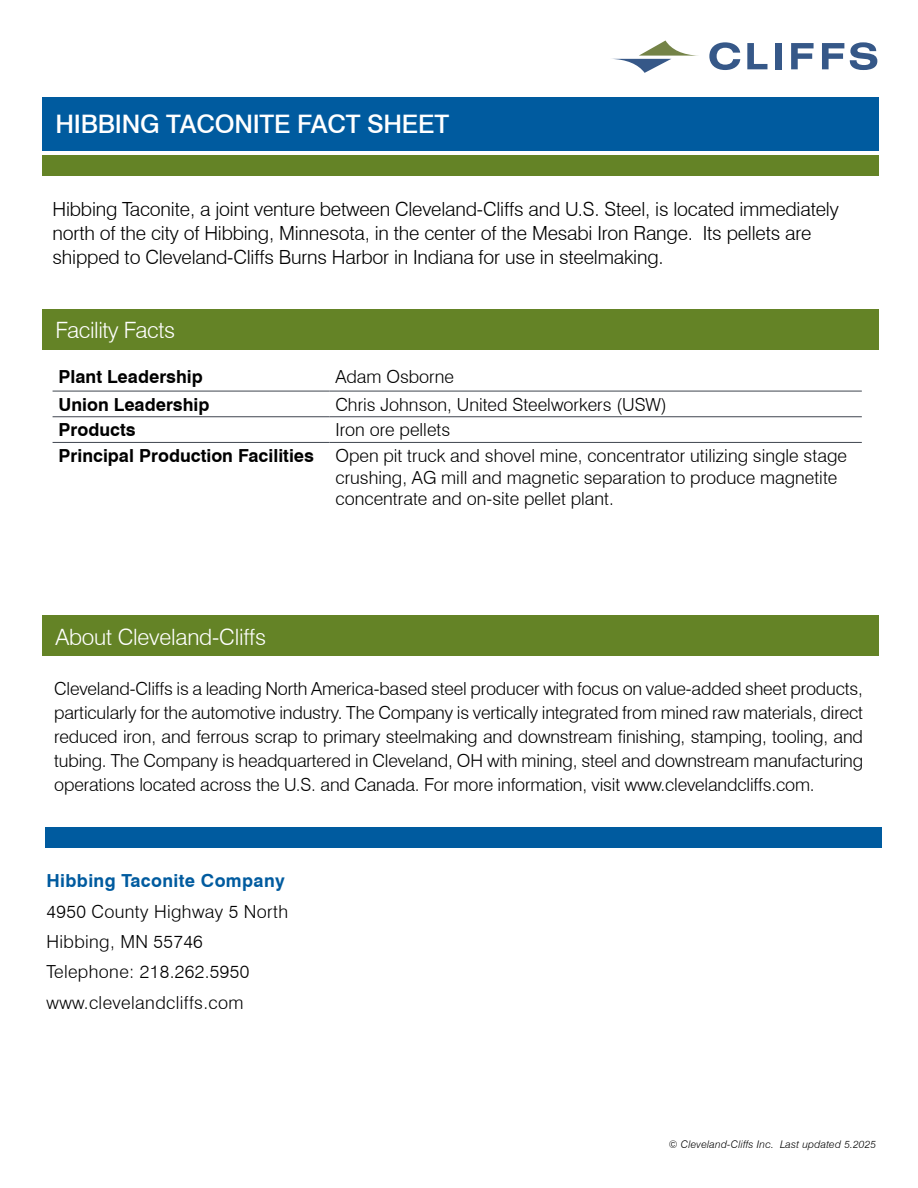
<style>
.page{position:relative;width:918px;height:1188px;background:#fff}
.page>*{position:absolute;margin:0;border:0;box-sizing:border-box;transform-origin:0 0}
.t1{font:500 25.5px "Swiss 721 BT";letter-spacing:-.01em;color:#fff}
.t2{font:300 22.5px "Swiss 721 BT";letter-spacing:-.01em;color:#fff}
.t3{font:300 19.5px/24px "Swiss 721 BT";letter-spacing:-.01em;color:#000}
.t4{font:300 18px/24px "Swiss 721 BT";color:#000}
.t5{font:300 18px/30.3px "Swiss 721 BT";letter-spacing:.02em;color:#000}
.t6{font:700 18px "Swiss 721 BT";color:#000}
.t7{font:700 18px "Swiss 721 BT";letter-spacing:.02em;color:#005b9f}
.t8{font:italic 300 10.5px "Swiss 721 BT";letter-spacing:.02em;color:#000}
.s1{font-weight:700}
</style>
<div class="page">
<div style="left:42px;top:97px;width:837px;height:54px;background:#005b9f"></div>
<div style="left:42px;top:155px;width:837px;height:21px;background:#648326"></div>
<hr style="left:53px;top:391px;width:276px;height:1px;background:#3f454f">
<hr style="left:329px;top:391px;width:533px;height:1px;background:#3f454f">
<hr style="left:53px;top:417px;width:276px;height:1px;background:#3f454f">
<hr style="left:329px;top:417px;width:533px;height:1px;background:#3f454f">
<hr style="left:53px;top:442px;width:276px;height:1px;background:#3f454f">
<hr style="left:329px;top:442px;width:533px;height:1px;background:#3f454f">
<div style="left:42px;top:309px;width:837px;height:41px;background:#648326"></div>
<svg style="left:709px;top:42px;width:31px;height:28px"></svg>
<svg style="left:747px;top:43px;width:20px;height:26px"></svg>
<div style="left:775px;top:43px;width:7px;height:26px;background:#365888"></div>
<svg style="left:791px;top:43px;width:23px;height:26px"></svg>
<svg style="left:822px;top:43px;width:22px;height:26px"></svg>
<svg style="left:850px;top:42px;width:27px;height:28px"></svg>
<svg style="left:612px;top:41px;width:86px;height:32px"></svg>
<div style="left:42px;top:616px;width:837px;height:40px;background:#648326"></div>
<div style="left:45px;top:827px;width:837px;height:21px;background:#005b9f"></div>
<h1 class="t1" style="left:55px;top:109px;width:395px">HIBBING TACONITE FACT SHEET</h1>
<p class="t3" style="left:53px;top:197px;width:788px">Hibbing Taconite, a joint venture between Cleveland-Cliffs and U.S. Steel, is located immediately north of the city of Hibbing, Minnesota, in the center of the Mesabi Iron Range. Its pellets are shipped to Cleveland-Cliffs Burns Harbor in Indiana for use in steelmaking.</p>
<p class="t2" style="left:55px;top:316px;width:121px">Facility Facts</p>
<p class="t6" style="left:59px;top:365px;width:146px">Plant Leadership</p>
<p class="t4" style="left:335px;top:364px;width:120px">Adam Osborne</p>
<p class="t6" style="left:59px;top:393px;width:153px">Union Leadership</p>
<p class="t4" style="left:335px;top:392px;width:333px">Chris Johnson, United Steelworkers (USW)</p>
<p class="t6" style="left:59px;top:419px;width:79px">Products</p>
<p class="t4" style="left:59px;top:417px;width:790px;line-height:25.7px;text-indent:277px">Iron ore pellets<br><span class="s1">Principal Production Facilities</span> Open pit truck and shovel mine, concentrator utilizing single stage</p>
<p class="t4" style="left:335px;top:466px;width:504px;line-height:21.6px">crushing, AG mill and magnetic separation to produce magnetite concentrate and on-site pellet plant.</p>
<p class="t2" style="left:55px;top:623px;width:212px">About Cleveland-Cliffs</p>
<p class="t4" style="left:54px;top:676px;width:810px;text-align:justify">Cleveland-Cliffs is a leading North America-based steel producer with focus on value-added sheet products, particularly for the automotive industry. The Company is vertically integrated from mined raw materials, direct reduced iron, and ferrous scrap to primary steelmaking and downstream finishing, stamping, tooling, and tubing. The Company is headquartered in Cleveland, OH with mining, steel and downstream manufacturing operations located across the U.S. and Canada. For more information, visit www.clevelandcliffs.com.</p>
<p class="t7" style="left:47px;top:870px;width:240px">Hibbing Taconite Company</p>
<p class="t5" style="left:47px;top:896px;width:243px">4950 County Highway 5 North<br>Hibbing, MN 55746<br>Telephone: 218.262.5950 www.clevelandcliffs.com</p>
<p class="t8" style="left:669px;top:1138px;width:209px">© Cleveland-Cliffs Inc. Last updated 5.2025</p>
</div>
